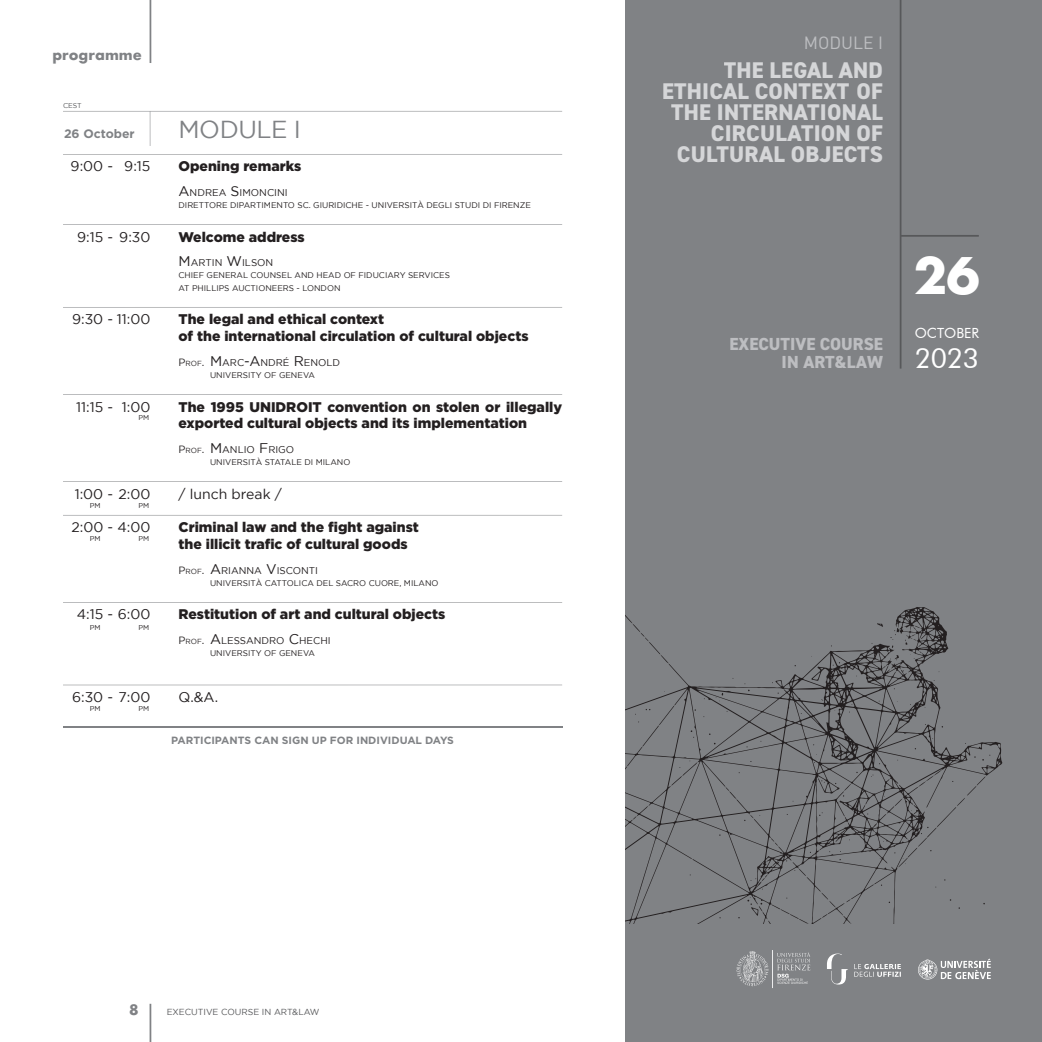
<style>
.page{position:relative;width:1042px;height:1042px;background:#fff}
.page>*{position:absolute;margin:0;border:0;box-sizing:border-box;transform-origin:0 0}
.t1{font:700 49px "Futura";color:#fff}
.t2{font:27.65px "Futura BT";color:#fff}
.t3{font:24.5px "Gotham";letter-spacing:-.02em;color:#808285}
.t4{font:800 22.75px/21px "DIN2014";letter-spacing:.01em;color:#d5d6d8;text-align:right}
.t5{font:800 17.5px/17.5px "DIN2014";color:#bdbec1;text-align:right}
.t6{font:17.5px "DIN Pro";color:#bdbec1}
.t7{font:900 14px/16.8px "Gotham";color:#231f20}
.t8{font:14px "Gotham";color:#231f20}
.t9{font:700 14px "Futura";color:#808285}
.t10{font:14px "Futura BT";color:#fff}
.t11{font:700 12.25px "Gotham";color:#808285}
.t12{font:700 10.5px "Gotham";color:#808285}
.t13{font:9.8px "Gotham";color:#231f20}
.t14{font:8.75px "Gotham";color:#57585a}
.t15{font:8.22px/12.2px "Gotham";color:#231f20}
.t16{font:7px "Gotham";color:#231f20}
.t17{font:7px "Gotham";color:#57585a}
.s1{font-size:14px}
.s2{font-size:10.5px}
.s3{font-size:7.35px}
</style>
<div class="page">
<div style="left:625px;top:0;width:417px;height:1042px;background:#808285"></div>
<hr style="left:899px;top:0;width:2px;height:369px;background:#57585a">
<hr style="left:900px;top:235px;width:79px;height:2px;background:#57585a">
<hr style="left:150px;top:1004px;width:1px;height:38px;background:#808285">
<svg style="left:736px;top:950px;width:74px;height:38px"></svg>
<svg style="left:827px;top:953px;width:74px;height:31px"></svg>
<svg style="left:918px;top:958px;width:73px;height:21px"></svg>
<hr style="left:150px;top:0;width:1px;height:63px;background:#808285">
<hr style="left:63px;top:111px;width:499px;height:1px;background:#808285">
<hr style="left:63px;top:154px;width:499px;height:1px;background:#808285">
<hr style="left:63px;top:224px;width:499px;height:1px;background:#808285">
<hr style="left:63px;top:307px;width:499px;height:1px;background:#808285">
<hr style="left:63px;top:394px;width:499px;height:1px;background:#808285">
<hr style="left:63px;top:481px;width:499px;height:1px;background:#808285">
<hr style="left:63px;top:515px;width:499px;height:1px;background:#808285">
<hr style="left:63px;top:602px;width:499px;height:1px;background:#808285">
<hr style="left:63px;top:685px;width:499px;height:1px;background:#808285">
<hr style="left:63px;top:726px;width:499px;height:1px;background:#808285">
<hr style="left:150px;top:111px;width:1px;height:35px;background:#808285">
<svg style="left:625px;top:607px;width:377px;height:316px"></svg>
<svg style="left:877px;top:623px;width:6px;height:4px"></svg>
<svg style="left:625px;top:610px;width:43px;height:53px"></svg>
<svg style="left:890px;top:628px;width:9px;height:20px"></svg>
<svg style="left:635px;top:705px;width:39px;height:42px"></svg>
<svg style="left:890px;top:655px;width:9px;height:5px"></svg>
<svg style="left:725px;top:787px;width:11px;height:12px"></svg>
<svg style="left:768px;top:904px;width:40px;height:19px"></svg>
<svg style="left:794px;top:868px;width:12px;height:8px"></svg>
<svg style="left:771px;top:838px;width:7px;height:8px"></svg>
<svg style="left:690px;top:730px;width:4px;height:8px"></svg>
<svg style="left:744px;top:815px;width:9px;height:6px"></svg>
<svg style="left:982px;top:755px;width:8px;height:5px"></svg>
<svg style="left:934px;top:770px;width:8px;height:5px"></svg>
<svg style="left:819px;top:812px;width:3px;height:4px"></svg>
<svg style="left:821px;top:892px;width:36px;height:32px"></svg>
<svg style="left:716px;top:693px;width:7px;height:9px"></svg>
<svg style="left:744px;top:683px;width:5px;height:8px"></svg>
<svg style="left:843px;top:784px;width:8px;height:12px"></svg>
<svg style="left:671px;top:760px;width:26px;height:26px"></svg>
<svg style="left:633px;top:816px;width:4px;height:3px"></svg>
<svg style="left:750px;top:875px;width:17px;height:14px"></svg>
<svg style="left:747px;top:897px;width:15px;height:19px"></svg>
<svg style="left:894px;top:776px;width:91px;height:91px"></svg>
<svg style="left:821px;top:780px;width:4px;height:3px"></svg>
<svg style="left:833px;top:662px;width:7px;height:4px"></svg>
<svg style="left:900px;top:669px;width:4px;height:5px"></svg>
<svg style="left:910px;top:651px;width:11px;height:8px"></svg>
<svg style="left:905px;top:625px;width:15px;height:20px"></svg>
<p class="t9" style="left:76px;top:45px;width:67px">module I</p>
<p class="t9" style="left:52px;top:45px;width:91px">programme</p>
<p class="t17" style="left:63px;top:102px;width:20px">CEST</p>
<p class="t11" style="left:64px;top:126px;width:72px">26 October</p>
<h3 class="t3" style="left:178px;top:115px;width:124px">MODULE I</h3>
<p class="t8" style="left:71px;top:159px;width:81px">9:00 - 9:15</p>
<p class="t7" style="left:178px;top:158px;width:124px">Opening remarks</p>
<p class="t13" style="left:178px;top:187px;width:111px"><span class="s1">A</span>NDREA <span class="s1">S</span>IMONCINI</p>
<p class="t15" style="left:178px;top:199px;width:354px">DIRETTORE DIPARTIMENTO SC. GIURIDICHE - UNIVERSITÀ DEGLI STUDI DI FIRENZE</p>
<p class="t8" style="left:77px;top:229px;width:75px">9:15 - 9:30</p>
<p class="t7" style="left:179px;top:228px;width:128px">Welcome address</p>
<p class="t13" style="left:178px;top:257px;width:96px"><span class="s1">M</span>ARTIN <span class="s1">W</span>ILSON</p>
<p class="t15" style="left:178px;top:269px;width:273px">CHIEF GENERAL COUNSEL AND HEAD OF FIDUCIARY SERVICES<br>AT PHILLIPS AUCTIONEERS - LONDON</p>
<p class="t8" style="left:72px;top:312px;width:80px">9:30 - 11:00</p>
<p class="t7" style="left:178px;top:311px;width:352px">The legal and ethical context<br>of the international circulation of cultural objects</p>
<p class="t13" style="left:178px;top:357px;width:163px"><span class="s2">P</span><span class="s3">ROF</span><span class="s2">.</span> <span class="s1">M</span>ARC<span class="s1">-A</span>NDRÉ <span class="s1">R</span>ENOLD</p>
<p class="t15" style="left:210px;top:369px;width:106px">UNIVERSITY OF GENEVA</p>
<p class="t8" style="left:76px;top:399px;width:76px">11:15 - 1:00</p>
<p class="t7" style="left:178px;top:398px;width:385px">The 1995 UNIDROIT convention on stolen or illegally exported cultural objects and its implementation</p>
<p class="t13" style="left:178px;top:444px;width:117px"><span class="s2">P</span><span class="s3">ROF</span><span class="s2">.</span> <span class="s1">M</span>ANLIO <span class="s1">F</span>RIGO</p>
<p class="t15" style="left:210px;top:456px;width:142px">UNIVERSITÀ STATALE DI MILANO</p>
<p class="t8" style="left:75px;top:486px;width:77px">1:00 - 2:00</p>
<p class="t8" style="left:178px;top:486px;width:105px">/ lunch break /</p>
<p class="t8" style="left:71px;top:519px;width:81px">2:00 - 4:00</p>
<p class="t7" style="left:178px;top:518px;width:242px">Criminal law and the fight against the illicit trafic of cultural goods</p>
<p class="t13" style="left:178px;top:565px;width:141px"><span class="s2">P</span><span class="s3">ROF</span><span class="s2">.</span> <span class="s1">A</span>RIANNA <span class="s1">V</span>ISCONTI</p>
<p class="t15" style="left:210px;top:577px;width:230px">UNIVERSITÀ CATTOLICA DEL SACRO CUORE, MILANO</p>
<p class="t8" style="left:77px;top:607px;width:75px">4:15 - 6:00</p>
<p class="t7" style="left:178px;top:606px;width:268px">Restitution of art and cultural objects</p>
<p class="t13" style="left:178px;top:635px;width:154px"><span class="s2">P</span><span class="s3">ROF</span><span class="s2">.</span> <span class="s1">A</span>LESSANDRO <span class="s1">C</span>HECHI</p>
<p class="t15" style="left:210px;top:647px;width:106px">UNIVERSITY OF GENEVA</p>
<p class="t8" style="left:72px;top:689px;width:80px">6:30 - 7:00</p>
<p class="t8" style="left:178px;top:689px;width:41px">Q.&amp;A.</p>
<p class="t12" style="left:171px;top:734px;width:284px">PARTICIPANTS CAN SIGN UP FOR INDIVIDUAL DAYS</p>
<p class="t16" style="left:138px;top:413px;width:12px">PM</p>
<p class="t16" style="left:90px;top:502px;width:12px">PM</p>
<p class="t16" style="left:138px;top:502px;width:12px">PM</p>
<p class="t16" style="left:90px;top:535px;width:12px">PM</p>
<p class="t16" style="left:138px;top:535px;width:12px">PM</p>
<p class="t16" style="left:90px;top:623px;width:12px">PM</p>
<p class="t16" style="left:138px;top:623px;width:12px">PM</p>
<p class="t16" style="left:90px;top:705px;width:12px">PM</p>
<p class="t16" style="left:138px;top:705px;width:12px">PM</p>
<p class="t6" style="left:804px;top:31px;width:81px">MODULE I</p>
<h3 class="t4" style="left:662px;top:60px;width:222px">THE LEGAL AND<br>ETHICAL CONTEXT OF<br>THE INTERNATIONAL<br>CIRCULATION OF<br>CULTURAL OBJECTS</h3>
<p class="t5" style="left:729px;top:335px;width:155px">EXECUTIVE COURSE<br>IN ART&amp;LAW</p>
<h1 class="t1" style="left:914px;top:240px;width:68px">26</h1>
<p class="t10" style="left:915px;top:324px;width:66px">OCTOBER</p>
<h2 class="t2" style="left:915px;top:341px;width:66px">2023</h2>
<p class="t9" style="left:129px;top:1000px;width:11px">8</p>
<p class="t14" style="left:167px;top:1007px;width:154px">EXECUTIVE COURSE IN ART&amp;LAW</p>
</div>
